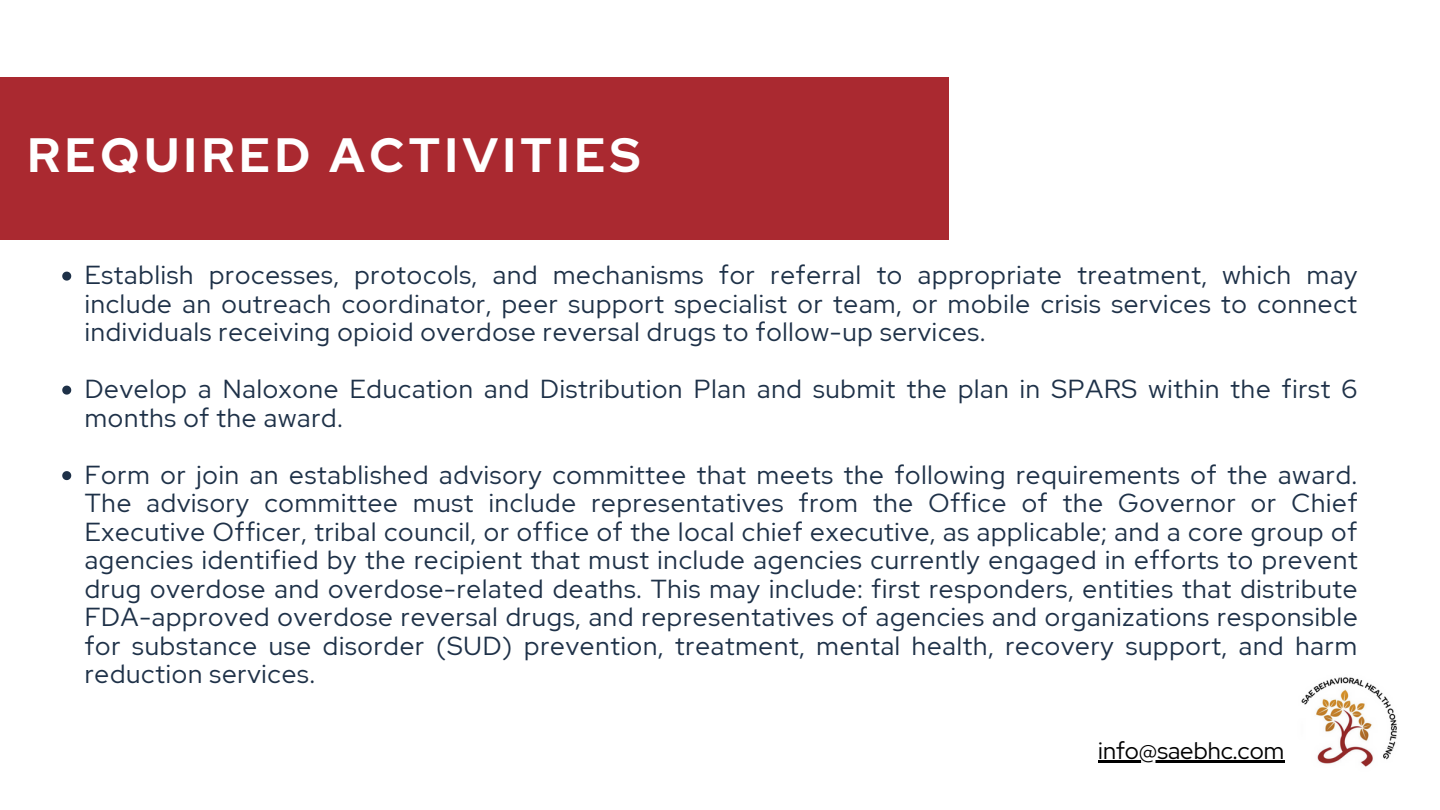
<style>
.page{position:relative;width:1440px;height:810px;background:#fff}
.page>*{position:absolute;margin:0;border:0;box-sizing:border-box;transform-origin:0 0}
.t1{font:700 48px "Red Hat Display";letter-spacing:.1em;color:#fff}
.t2{font:26px/28.5px "Red Hat Display";letter-spacing:.03em;color:#1e3148;text-align:justify}
.t3{font:23.8px "Red Hat Display";color:#000}
</style>
<div class="page">
<div style="left:0;top:77px;width:948px;height:163px;background:#aa2930"></div>
<svg style="left:62px;top:272px;width:9px;height:9px"></svg>
<svg style="left:62px;top:386px;width:9px;height:9px"></svg>
<svg style="left:62px;top:471px;width:9px;height:9px"></svg>
<img style="left:1301px;top:677px;width:96px;height:90px">
<hr style="left:1098px;top:760px;width:186px;height:2px;background:#000">
<h1 class="t1" style="left:27px;top:123px;width:615px">REQUIRED ACTIVITIES</h1>
<p class="t2" style="left:85px;top:261px;width:1274px">Establish processes, protocols, and mechanisms for referral to appropriate treatment, which may include an outreach coordinator, peer support specialist or team, or mobile crisis services to connect individuals receiving opioid overdose reversal drugs to follow-up services.</p>
<p class="t2" style="left:85px;top:375px;width:1274px">Develop a Naloxone Education and Distribution Plan and submit the plan in SPARS within the first 6 months of the award.</p>
<p class="t2" style="left:85px;top:460px;width:1275px">Form or join an established advisory committee that meets the following requirements of the award.<br>The advisory committee must include representatives from the Office of the Governor or Chief Executive Officer, tribal council, or office of the local chief executive, as applicable; and a core group of agencies identified by the recipient that must include agencies currently engaged in efforts to prevent drug overdose and overdose-related deaths. This may include: first responders, entities that distribute FDA-approved overdose reversal drugs, and representatives of agencies and organizations responsible for substance use disorder (SUD) prevention, treatment, mental health, recovery support, and harm reduction services.</p>
<p class="t3" style="left:1098px;top:734px;width:188px">info@saebhc.com</p>
</div>
